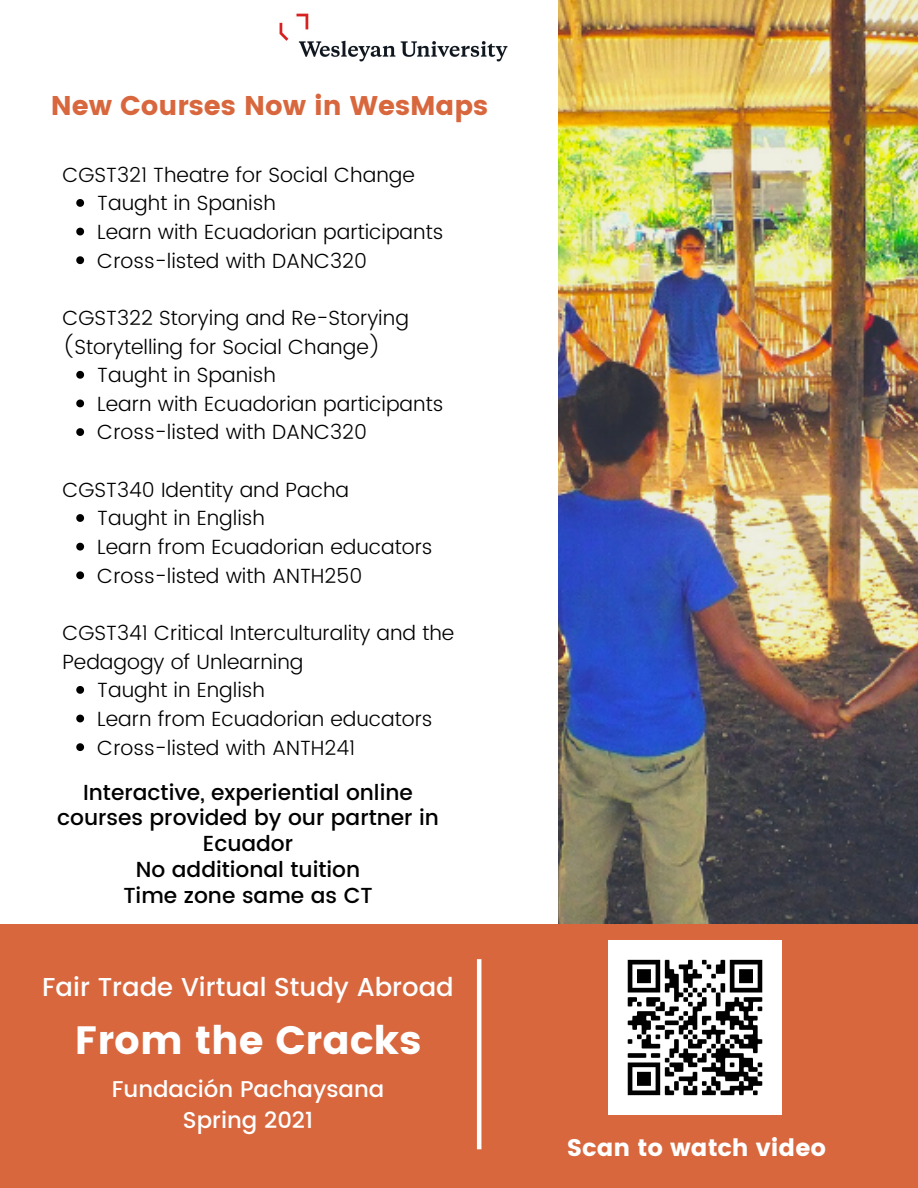
<style>
.page{position:relative;width:918px;height:1188px;background:#fff}
.page>*{position:absolute;margin:0;border:0;box-sizing:border-box;transform-origin:0 0}
.t1{font:39.45px "Poppins";color:#fff}
.t2{font:27px "Poppins";color:#d8673e}
.t3{font:500 25.8px "Poppins";color:#fff}
.t4{font:24px "Poppins";color:#fff}
.t5{font:500 22.8px/31.3px "Poppins";color:#fff;text-align:center}
.t6{font:500 21.75px/25.8px "Poppins";color:#000;text-align:center}
.t7{font:300 20.55px/28.7px "Poppins";color:#000}
</style>
<div class="page">
<img style="left:558px;top:0;width:360px;height:924px">
<div style="left:0;top:924px;width:918px;height:264px;background:#d8673e"></div>
<svg style="left:477px;top:959px;width:4px;height:190px"></svg>
<svg style="left:76px;top:199px;width:8px;height:8px"></svg>
<svg style="left:76px;top:228px;width:8px;height:7px"></svg>
<svg style="left:76px;top:256px;width:8px;height:8px"></svg>
<svg style="left:76px;top:371px;width:8px;height:8px"></svg>
<svg style="left:76px;top:400px;width:8px;height:7px"></svg>
<svg style="left:76px;top:428px;width:8px;height:8px"></svg>
<svg style="left:76px;top:514px;width:8px;height:8px"></svg>
<svg style="left:76px;top:543px;width:8px;height:8px"></svg>
<svg style="left:76px;top:571px;width:8px;height:8px"></svg>
<svg style="left:76px;top:686px;width:8px;height:8px"></svg>
<svg style="left:76px;top:715px;width:8px;height:7px"></svg>
<svg style="left:76px;top:743px;width:8px;height:8px"></svg>
<img style="left:279px;top:13px;width:229px;height:49px">
<img style="left:609px;top:941px;width:173px;height:173px">
<h2 class="t2" style="left:51px;top:90px;width:439px">New Courses Now in WesMaps</h2>
<p class="t7" style="left:62px;top:160px;width:354px">CGST321 Theatre for Social Change</p>
<p class="t7" style="left:97px;top:189px;width:348px">Taught in Spanish<br>Learn with Ecuadorian participants<br>Cross-listed with DANC320</p>
<p class="t7" style="left:62px;top:303px;width:348px">CGST322 Storying and Re-Storying (Storytelling for Social Change)</p>
<p class="t7" style="left:97px;top:361px;width:348px">Taught in Spanish<br>Learn with Ecuadorian participants<br>Cross-listed with DANC320</p>
<p class="t7" style="left:62px;top:475px;width:288px">CGST340 Identity and Pacha</p>
<p class="t7" style="left:97px;top:504px;width:337px">Taught in English<br>Learn from Ecuadorian educators<br>Cross-listed with ANTH250</p>
<p class="t7" style="left:62px;top:619px;width:393px">CGST341 Critical Interculturality and the<br>Pedagogy of Unlearning</p>
<p class="t7" style="left:97px;top:676px;width:337px">Taught in English<br>Learn from Ecuadorian educators<br>Cross-listed with ANTH241</p>
<p class="t6" style="left:57px;top:779px;width:383px">Interactive, experiential online courses provided by our partner in<br>Ecuador<br>No additional tuition<br>Time zone same as CT</p>
<p class="t3" style="left:42px;top:972px;width:413px">Fair Trade Virtual Study Abroad</p>
<h1 class="t1" style="left:75px;top:1017px;width:348px">From the Cracks</h1>
<p class="t5" style="left:112px;top:1073px;width:274px">Fundación Pachaysana<br>Spring 2021</p>
<p class="t4" style="left:567px;top:1134px;width:261px">Scan to watch video</p>
</div>
